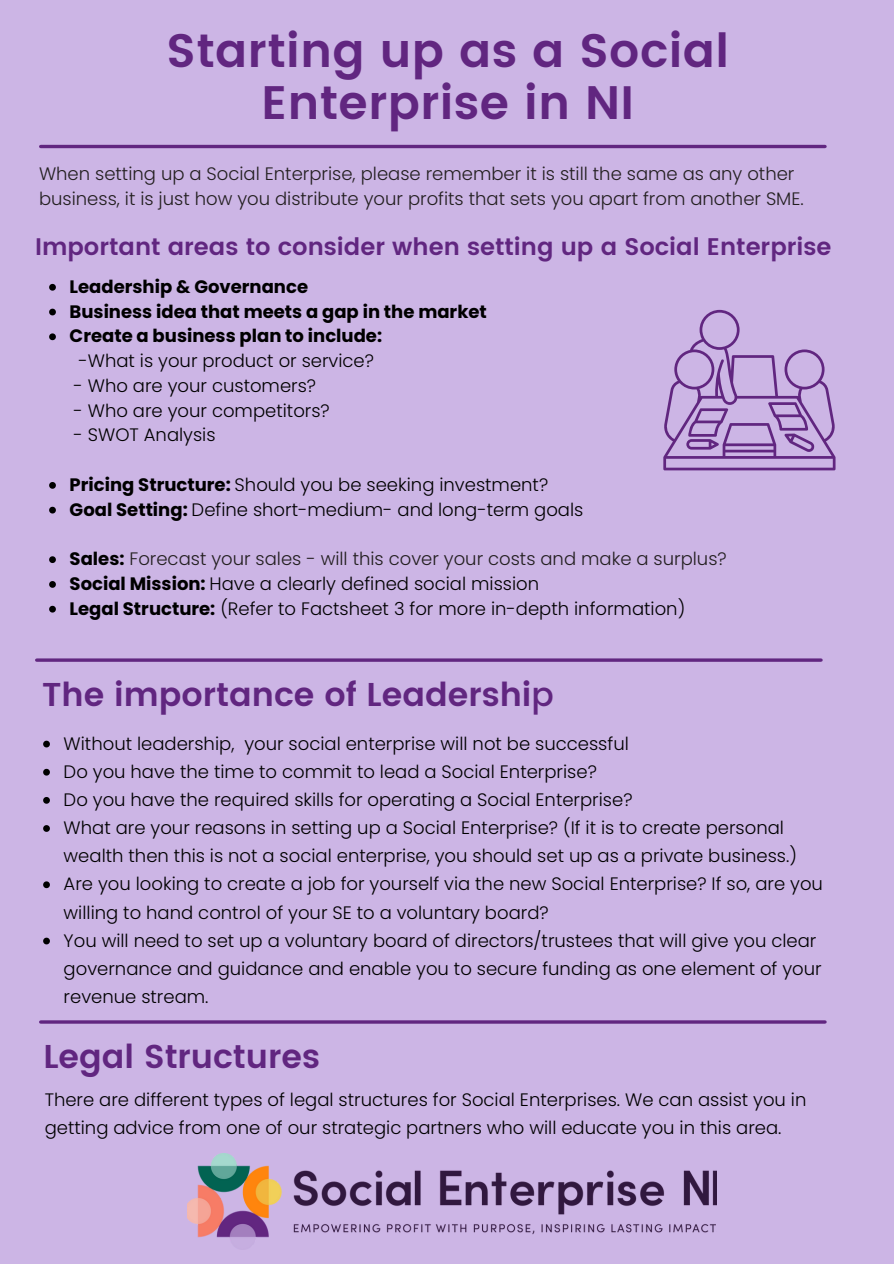
<style>
.page{position:relative;width:894px;height:1264px;background:#fff}
.page>*{position:absolute;margin:0;border:0;box-sizing:border-box;transform-origin:0 0}
.t1{font:600 46.95px/51.8px "Poppins";letter-spacing:.01em;color:#612680;text-align:center}
.t2{font:600 33px "Poppins";color:#612680}
.t3{font:600 24px "Poppins";color:#612680}
.t4{font:300 18px/28.2px "Poppins";color:#000}
.t5{font:300 18px/24.8px "Poppins";color:#231f20}
.t6{font:700 18px "Poppins";color:#000}
.s1{font-weight:700}
.s2{font-weight:700;color:#000}
.s3{font-weight:500}
</style>
<div class="page">
<div style="left:0;top:0;width:893px;height:1263px;background:#ccb5e5"></div>
<hr style="left:41px;top:145px;width:783px;height:3px;background:#612680">
<svg style="left:663px;top:310px;width:172px;height:160px"></svg>
<svg style="left:49px;top:284px;width:7px;height:7px"></svg>
<svg style="left:49px;top:309px;width:7px;height:6px"></svg>
<svg style="left:49px;top:333px;width:7px;height:7px"></svg>
<svg style="left:49px;top:482px;width:7px;height:7px"></svg>
<svg style="left:49px;top:507px;width:7px;height:6px"></svg>
<svg style="left:49px;top:556px;width:7px;height:7px"></svg>
<svg style="left:49px;top:581px;width:7px;height:7px"></svg>
<svg style="left:49px;top:606px;width:7px;height:6px"></svg>
<hr style="left:37px;top:658px;width:783px;height:3px;background:#612680">
<svg style="left:43px;top:740px;width:7px;height:7px"></svg>
<svg style="left:43px;top:768px;width:7px;height:7px"></svg>
<svg style="left:43px;top:797px;width:7px;height:6px"></svg>
<svg style="left:43px;top:825px;width:7px;height:6px"></svg>
<svg style="left:43px;top:881px;width:7px;height:7px"></svg>
<svg style="left:43px;top:937px;width:7px;height:7px"></svg>
<img style="left:187px;top:1153px;width:529px;height:85px">
<hr style="left:41px;top:1020px;width:783px;height:3px;background:#612680">
<p class="t1" style="left:167px;top:25px;width:564px">Starting up as a Social<br>Enterprise in NI</p>
<p class="t5" style="left:39px;top:162px;width:766px">When setting up a Social Enterprise, please remember it is still the same as any other business, it is just how you distribute your profits that sets you apart from another SME.</p>
<p class="t3" style="left:35px;top:233px;width:797px">Important areas to consider when setting up a Social Enterprise</p>
<h1 class="t6" style="left:70px;top:274px;width:240px">Leadership &amp; Governance</h1>
<p class="t6" style="left:70px;top:299px;width:418px">Business idea that meets a gap in the market</p>
<h3 class="t6" style="left:70px;top:323px;width:314px">Create a business plan to include:</h3>
<p class="t4" style="left:78px;top:347px;width:297px">-What is your product or service?</p>
<p class="t4" style="left:74px;top:371px;width:244px">- Who are your customers?</p>
<p class="t4" style="left:74px;top:396px;width:258px">- Who are your competitors?</p>
<p class="t4" style="left:74px;top:421px;width:143px">- SWOT Analysis</p>
<p class="t4" style="left:70px;top:470px;width:480px"><span class="s1">Pricing Structure:</span> Should you be seeking investment?</p>
<p class="t4" style="left:70px;top:495px;width:515px"><span class="s1">Goal Setting:</span> Define short-medium- and long-term goals</p>
<p class="t5" style="left:70px;top:546px;width:658px"><span class="s2">Sales:</span> Forecast your sales - will this cover your costs and make a surplus?</p>
<p class="t4" style="left:70px;top:569px;width:471px"><span class="s1">Social Mission:</span> Have a clearly defined social mission</p>
<p class="t4" style="left:70px;top:594px;width:617px"><span class="s1">Legal Structure:</span> (Refer to Factsheet 3 for more in-depth information)</p>
<p class="t2" style="left:42px;top:675px;width:513px">The importance of Leadershi<span class="s3">p</span></p>
<h2 class="t4" style="left:64px;top:729px;width:566px">Without leadership, your social enterprise will not be successful</h2>
<p class="t4" style="left:64px;top:757px;width:534px">Do you have the time to commit to lead a Social Enterprise?</p>
<p class="t4" style="left:64px;top:785px;width:570px">Do you have the required skills for operating a Social Enterprise?</p>
<p class="t4" style="left:64px;top:813px;width:734px">What are your reasons in setting up a Social Enterprise? (If it is to create personal wealth then this is not a social enterprise, you should set up as a private business.)</p>
<p class="t4" style="left:64px;top:870px;width:760px">Are you looking to create a job for yourself via the new Social Enterprise? If so, are you willing to hand control of your SE to a voluntary board?</p>
<p class="t4" style="left:64px;top:926px;width:759px">You will need to set up a voluntary board of directors/trustees that will give you clear governance and guidance and enable you to secure funding as one element of your revenue stream.</p>
<h2 class="t2" style="left:43px;top:1036px;width:278px">Legal Structures</h2>
<p class="t4" style="left:45px;top:1085px;width:763px">There are different types of legal structures for Social Enterprises. We can assist you in getting advice from one of our strategic partners who will educate you in this area.</p>
</div>
